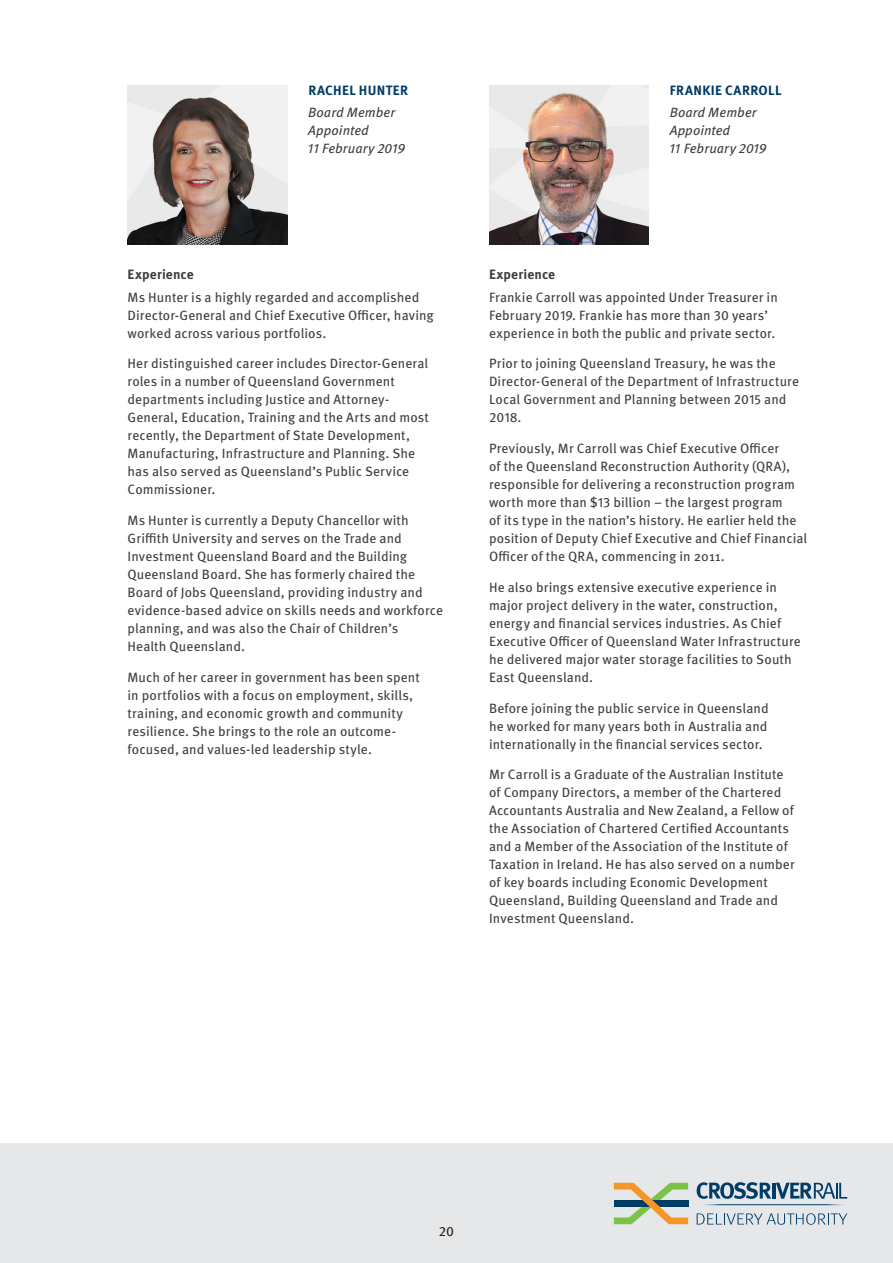
<style>
.page{position:relative;width:893px;height:1263px;background:#fff}
.page>*{position:absolute;margin:0;border:0;box-sizing:border-box;transform-origin:0 0}
.t1{font:13.5px/18px "Meta Pro";letter-spacing:.005em;color:#3e3e3f}
.t2{font:italic 13.5px/18px "Meta Pro";letter-spacing:.005em;color:#3e3e3f}
.t3{font:700 13.5px "Meta Pro";letter-spacing:.025em;color:#003c66}
.t4{font:700 13.5px "Meta Pro";letter-spacing:.015em;color:#3e3e3f}
.t5{font:13.5px "Meta Pro";color:#231f20}
</style>
<div class="page">
<img style="left:128px;top:85px;width:159px;height:159px">
<img style="left:489px;top:85px;width:159px;height:159px">
<div style="left:0;top:1144px;width:893px;height:119px;background:#e6e7e9"></div>
<svg style="left:697px;top:1182px;width:150px;height:17px"></svg>
<svg style="left:697px;top:1213px;width:150px;height:12px"></svg>
<svg style="left:614px;top:1183px;width:74px;height:41px"></svg>
<hr style="left:697px;top:1204px;width:150px;height:1px;background:#fff">
<p class="t3" style="left:308px;top:80px;width:101px">RACHEL HUNTER</p>
<p class="t2" style="left:308px;top:103px;width:98px">Board Member<br>Appointed<br>11 February 2019</p>
<p class="t4" style="left:128px;top:264px;width:68px">Experience</p>
<p class="t1" style="left:128px;top:287px;width:308px">Ms Hunter is a highly regarded and accomplished<br>Director-General and Chief Executive Officer, having worked across various portfolios.</p>
<p class="t1" style="left:128px;top:354px;width:303px">Her distinguished career includes Director-General roles in a number of Queensland Government departments including Justice and Attorney-General, Education, Training and the Arts and most recently, the Department of State Development, Manufacturing, Infrastructure and Planning. She has also served as Queensland’s Public Service Commissioner.</p>
<p class="t1" style="left:128px;top:511px;width:317px">Ms Hunter is currently a Deputy Chancellor with Griffith University and serves on the Trade and Investment Queensland Board and the Building Queensland Board. She has formerly chaired the Board of Jobs Queensland, providing industry and evidence-based advice on skills needs and workforce planning, and was also the Chair of Children’s<br>Health Queensland.</p>
<p class="t1" style="left:128px;top:667px;width:294px">Much of her career in government has been spent in portfolios with a focus on employment, skills, training, and economic growth and community resilience. She brings to the role an outcome&shy;focused, and values-led leadership style.</p>
<p class="t3" style="left:670px;top:80px;width:113px">FRANKIE CARROLL</p>
<p class="t2" style="left:670px;top:103px;width:98px">Board Member<br>Appointed<br>11 February 2019</p>
<p class="t4" style="left:489px;top:264px;width:68px">Experience</p>
<p class="t1" style="left:489px;top:287px;width:290px">Frankie Carroll was appointed Under Treasurer in<br>February 2019. Frankie has more than 30 years’ experience in both the public and private sector.</p>
<p class="t1" style="left:489px;top:354px;width:311px">Prior to joining Queensland Treasury, he was the Director-General of the Department of Infrastructure Local Government and Planning between 2015 and 2018.</p>
<p class="t1" style="left:489px;top:438px;width:320px">Previously, Mr Carroll was Chief Executive Officer<br>of the Queensland Reconstruction Authority (QRA), responsible for delivering a reconstruction program worth more than $13 billion – the largest program<br>of its type in the nation’s history. He earlier held the position of Deputy Chief Executive and Chief Financial Officer of the QRA, commencing in 2011.</p>
<p class="t1" style="left:489px;top:577px;width:313px">He also brings extensive executive experience in major project delivery in the water, construction, energy and financial services industries. As Chief Executive Officer of Queensland Water Infrastructure he delivered major water storage facilities to South East Queensland.</p>
<p class="t1" style="left:489px;top:698px;width:281px;text-align:justify">Before joining the public service in Queensland he worked for many years both in Australia and internationally in the financial services sector.</p>
<p class="t1" style="left:489px;top:765px;width:307px">Mr Carroll is a Graduate of the Australian Institute of Company Directors, a member of the Chartered Accountants Australia and New Zealand, a Fellow of the Association of Chartered Certified Accountants and a Member of the Association of the Institute of Taxation in Ireland. He has also served on a number of key boards including Economic Development Queensland, Building Queensland and Trade and Investment Queensland.</p>
<p class="t5" style="left:439px;top:1221px;width:17px">20</p>
</div>
